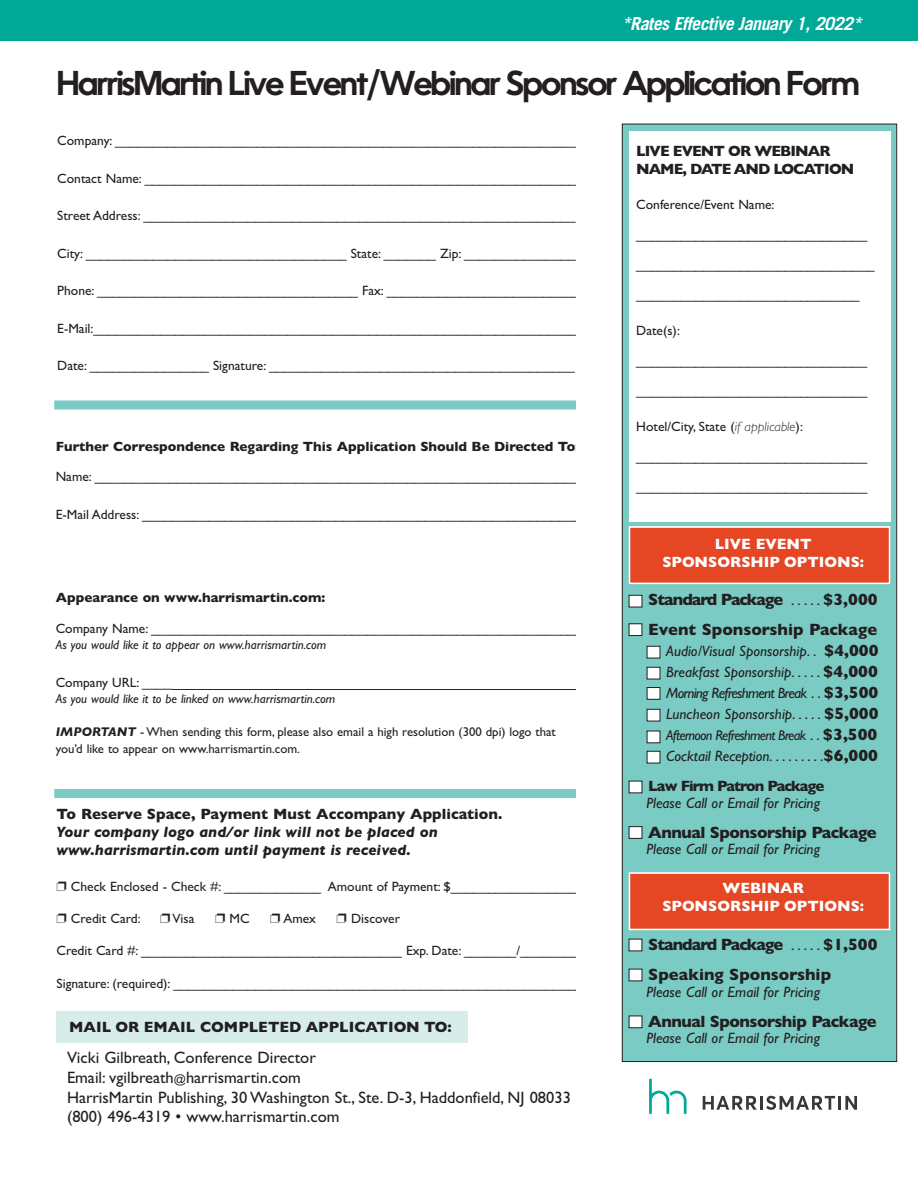
<style>
.page{position:relative;width:918px;height:1188px;background:#fff}
.page>*{position:absolute;margin:0;border:0;box-sizing:border-box;transform-origin:0 0}
.t1{font:600 33px "Oceanwide";letter-spacing:-.065em;color:#231f20}
.t2{font:italic 700 18px "Trade Gothic LT";letter-spacing:-.03em;color:#fff}
.t3{font:16.5px/19.8px "Gill Sans";color:#231f20}
.t4{font:700 16.5px/30px "Gill Sans";color:#231f20}
.t5{font:700 16.5px "Gill Sans";letter-spacing:-.03em;color:#231f20}
.t6{font:italic 15px/21px "Gill Sans";color:#231f20;text-align:justify}
.t7{font:700 15px/18px "Gill Sans";letter-spacing:-.06em;color:#231f20}
.t8{font:italic 700 15px/18px "Gill Sans";color:#231f20}
.t9{font:700 15px "Gill Sans";color:#231f20}
.t10{font:15px "Gill Sans";color:#231f20}
.t11{font:700 15px/18px "Gill Sans";color:#fff;text-align:center}
.t12{font:italic 14.25px "Gill Sans";letter-spacing:-.05em;color:#231f20}
.t13{font:13.5px "Gill Sans";color:#231f20}
.t14{font:700 13.5px "Gill Sans";color:#231f20}
.t15{font:12.75px/16.5px "Gill Sans";color:#231f20}
.t16{font:italic 12.75px "Gill Sans";color:#231f20}
.s1{font-weight:300;font-style:italic}
.s2{font-size:13.5px}
.s3{font-weight:700;font-style:italic}
.s4{font-size:12px}
.s5{font-weight:400;font-size:15px}
.s6{font-style:normal}
.s7{font-weight:700;font-style:normal;font-size:16.5px}
.s8{font-style:normal;font-size:15px}
.s9{font-weight:400;font-style:italic}
.s10{font-weight:400}
.s11{font-size:16.5px}
</style>
<div class="page">
<div style="left:0;top:0;width:918px;height:41px;background:#00a897"></div>
<div style="left:56px;top:1011px;width:412px;height:32px;background:#d6edea"></div>
<div style="left:54px;top:400px;width:540px;height:10px;background:#7acbc4"></div>
<div style="left:54px;top:789px;width:540px;height:9px;background:#7acbc4"></div>
<div style="left:623px;top:124px;width:273px;height:937px;background:#7acbc4"></div>
<div style="left:629px;top:131px;width:261px;height:390px;background:#fff"></div>
<div style="left:576px;top:138px;width:45px;height:860px;background:#fff"></div>
<svg style="left:703px;top:1096px;width:54px;height:14px"></svg>
<hr style="left:760px;top:1096px;width:3px;height:14px;background:#373935">
<svg style="left:766px;top:1096px;width:69px;height:14px"></svg>
<hr style="left:838px;top:1096px;width:3px;height:14px;background:#373935">
<svg style="left:845px;top:1096px;width:12px;height:14px"></svg>
<svg style="left:649px;top:1079px;width:38px;height:35px"></svg>
<div style="left:630px;top:528px;width:259px;height:55px;background:#e54624"></div>
<div style="left:629px;top:526px;width:261px;height:58px;border:2px solid #fff"></div>
<div style="left:630px;top:874px;width:259px;height:55px;background:#e54624"></div>
<div style="left:629px;top:872px;width:261px;height:58px;border:2px solid #fff"></div>
<div style="left:629px;top:596px;width:13px;height:11px;background:#fff"></div>
<div style="left:629px;top:595px;width:13px;height:12px;border:1px solid #231f20"></div>
<div style="left:629px;top:624px;width:13px;height:11px;background:#fff"></div>
<div style="left:629px;top:623px;width:13px;height:13px;border:1px solid #231f20"></div>
<div style="left:629px;top:781px;width:13px;height:12px;background:#fff"></div>
<div style="left:647px;top:668px;width:13px;height:11px;background:#fff"></div>
<div style="left:647px;top:667px;width:13px;height:12px;border:1px solid #231f20"></div>
<div style="left:647px;top:647px;width:13px;height:11px;background:#fff"></div>
<div style="left:647px;top:646px;width:13px;height:12px;border:1px solid #231f20"></div>
<div style="left:647px;top:688px;width:13px;height:11px;background:#fff"></div>
<div style="left:647px;top:687px;width:13px;height:13px;border:1px solid #231f20"></div>
<div style="left:647px;top:710px;width:13px;height:11px;background:#fff"></div>
<div style="left:647px;top:709px;width:13px;height:12px;border:1px solid #231f20"></div>
<div style="left:647px;top:731px;width:13px;height:12px;background:#fff"></div>
<div style="left:629px;top:827px;width:13px;height:11px;background:#fff"></div>
<div style="left:629px;top:826px;width:13px;height:13px;border:1px solid #231f20"></div>
<div style="left:629px;top:939px;width:13px;height:12px;background:#fff"></div>
<div style="left:629px;top:969px;width:13px;height:12px;background:#fff"></div>
<div style="left:629px;top:1016px;width:13px;height:11px;background:#fff"></div>
<div style="left:629px;top:1016px;width:13px;height:12px;border:1px solid #231f20"></div>
<div style="left:647px;top:752px;width:13px;height:11px;background:#fff"></div>
<div style="left:647px;top:751px;width:13px;height:12px;border:1px solid #231f20"></div>
<h2 class="t2" style="left:622px;top:13px;width:242px">*Rates Effective January 1, 2022*</h2>
<h1 class="t1" style="left:57px;top:69px;width:805px">HarrisMartin Live Event/Webinar Sponsor Application Form</h1>
<p class="t13" style="left:57px;top:133px;width:521px">Company: ______________________________________________________________</p>
<p class="t13" style="left:57px;top:170px;width:521px">Contact Name: __________________________________________________________</p>
<p class="t13" style="left:57px;top:208px;width:520px">Street Address: __________________________________________________________</p>
<p class="t13" style="left:57px;top:245px;width:520px">City: ___________________________________ State: _______ Zip: _______________</p>
<p class="t13" style="left:57px;top:283px;width:532px">Phone: ___________________________________ Fax: ___________________________</p>
<p class="t13" style="left:57px;top:320px;width:522px">E-Mail:_________________________________________________________________</p>
<p class="t13" style="left:57px;top:358px;width:519px">Date: ________________ Signature: _________________________________________</p>
<p class="t7" style="left:636px;top:142px;width:219px">LIVE EVENT OR WEBINAR<br>NAME, DATE AND LOCATION</p>
<p class="t13" style="left:636px;top:196px;width:140px">Conference/Event Name:</p>
<p class="t13" style="left:636px;top:226px;width:232px">_______________________________</p>
<p class="t13" style="left:636px;top:256px;width:240px">________________________________</p>
<p class="t13" style="left:636px;top:286px;width:225px">______________________________</p>
<p class="t13" style="left:636px;top:322px;width:45px">Date(s):</p>
<p class="t13" style="left:636px;top:352px;width:232px">_______________________________</p>
<p class="t13" style="left:636px;top:382px;width:232px">_______________________________</p>
<p class="t13" style="left:636px;top:418px;width:168px">Hotel/City, State (<span class="s1">if applicable</span>):</p>
<p class="t13" style="left:636px;top:448px;width:232px">_______________________________</p>
<p class="t13" style="left:636px;top:478px;width:232px">_______________________________</p>
<p class="t14" style="left:56px;top:439px;width:525px">Further Correspondence Regarding This Application Should Be Directed To:</p>
<p class="t13" style="left:56px;top:469px;width:532px">Name: __________________________________________________________________</p>
<p class="t13" style="left:56px;top:506px;width:535px">E-Mail Address: ____________________________________________________________</p>
<p class="t14" style="left:56px;top:590px;width:271px">Appearance on www.harrismartin.com:</p>
<p class="t13" style="left:56px;top:620px;width:536px">Company Name: ___________________________________________________________</p>
<p class="t16" style="left:56px;top:637px;width:272px">As you would like it to appear on www.harrismartin.com</p>
<p class="t10" style="left:56px;top:673px;width:532px"><span class="s2">Company URL: ____</span>__________________________________________________</p>
<p class="t16" style="left:56px;top:691px;width:281px">As you would like it to be linked on www.harrismartin.com</p>
<p class="t15" style="left:56px;top:723px;width:502px"><span class="s3">IMPORTANT</span> - When sending this form, please also email a high resolution (300 dpi) logo that you’d like to appear on www.harrismartin.com.</p>
<p class="t9" style="left:57px;top:805px;width:447px">To Reserve Space, Payment Must Accompany Application.</p>
<p class="t8" style="left:57px;top:823px;width:383px">Your company logo and/or link will not be placed on www.harrismartin.com until payment is received.</p>
<p class="t13" style="left:71px;top:878px;width:523px">Check Enclosed - Check #: _____________ Amount of Payment: $___________________</p>
<p class="t13" style="left:71px;top:911px;width:71px">Credit Card:</p>
<p class="t13" style="left:172px;top:911px;width:24px">Visa</p>
<p class="t13" style="left:230px;top:911px;width:22px">MC</p>
<p class="t13" style="left:283px;top:911px;width:34px">Amex</p>
<p class="t13" style="left:351px;top:911px;width:50px">Discover</p>
<p class="t13" style="left:57px;top:942px;width:525px">Credit Card #: ___________________________________ Exp. Date: _______/________</p>
<p class="t13" style="left:57px;top:976px;width:535px">Signature: (required): ________________________________________________________</p>
<p class="t9" style="left:69px;top:1018px;width:384px">MAIL OR EMAIL COMPLETED APPLICATION TO:</p>
<p class="t3" style="left:67px;top:1047px;width:505px">Vicki Gilbreath, Conference Director<br>Email: vgilbreath<span class="s4">@</span>harrismartin.com<br>HarrisMartin Publishing, 30 Washington St., Ste. D-3, Haddonfield, NJ 08033 (800) 496-4319 • www.harrismartin.com</p>
<p class="t11" style="left:662px;top:535px;width:203px">LIVE EVENT<br>SPONSORSHIP OPTIONS:</p>
<p class="t4" style="left:648px;top:585px;width:231px">Standard Package <span class="s5">. . . . .</span> $3,000<br>Event Sponsorship Package</p>
<p class="t6" style="left:666px;top:641px;width:214px">Audio/Visual Sponsorship<span class="s6">. .</span> <span class="s7">$4,000<br></span>Breakfast Sponsorship<span class="s6">. . . . .</span> <span class="s7">$4,000<br></span>Morning Refreshment Break <span class="s6">. .</span> <span class="s7">$3,500<br></span>Luncheon Sponsorship<span class="s6">. . . . .</span> <span class="s7">$5,000</span></p>
<p class="t12" style="left:666px;top:727px;width:213px">Afternoon Refreshment Break <span class="s8">. .</span> <span class="s7">$3,500</span></p>
<p class="t7" style="left:648px;top:741px;width:231px;line-height:30px;text-indent:18px"><span class="s9">Cocktail Reception</span><span class="s10">. . . . . . . . .</span><span class="s11">$6,000<br></span>Law Firm Patron Package</p>
<p class="t6" style="left:646px;top:792px;width:175px">Please Call or Email for Pricing</p>
<p class="t5" style="left:648px;top:823px;width:230px">Annual Sponsorship Package</p>
<p class="t6" style="left:646px;top:839px;width:175px">Please Call or Email for Pricing</p>
<p class="t11" style="left:662px;top:879px;width:203px">WEBINAR<br>SPONSORSHIP OPTIONS:</p>
<p class="t4" style="left:648px;top:930px;width:231px">Standard Package <span class="s5">. . . . .</span> $1,500<br>Speaking Sponsorship</p>
<p class="t6" style="left:646px;top:981px;width:175px">Please Call or Email for Pricing</p>
<p class="t5" style="left:648px;top:1012px;width:230px">Annual Sponsorship Package</p>
<p class="t6" style="left:646px;top:1028px;width:175px">Please Call or Email for Pricing</p>
</div>
